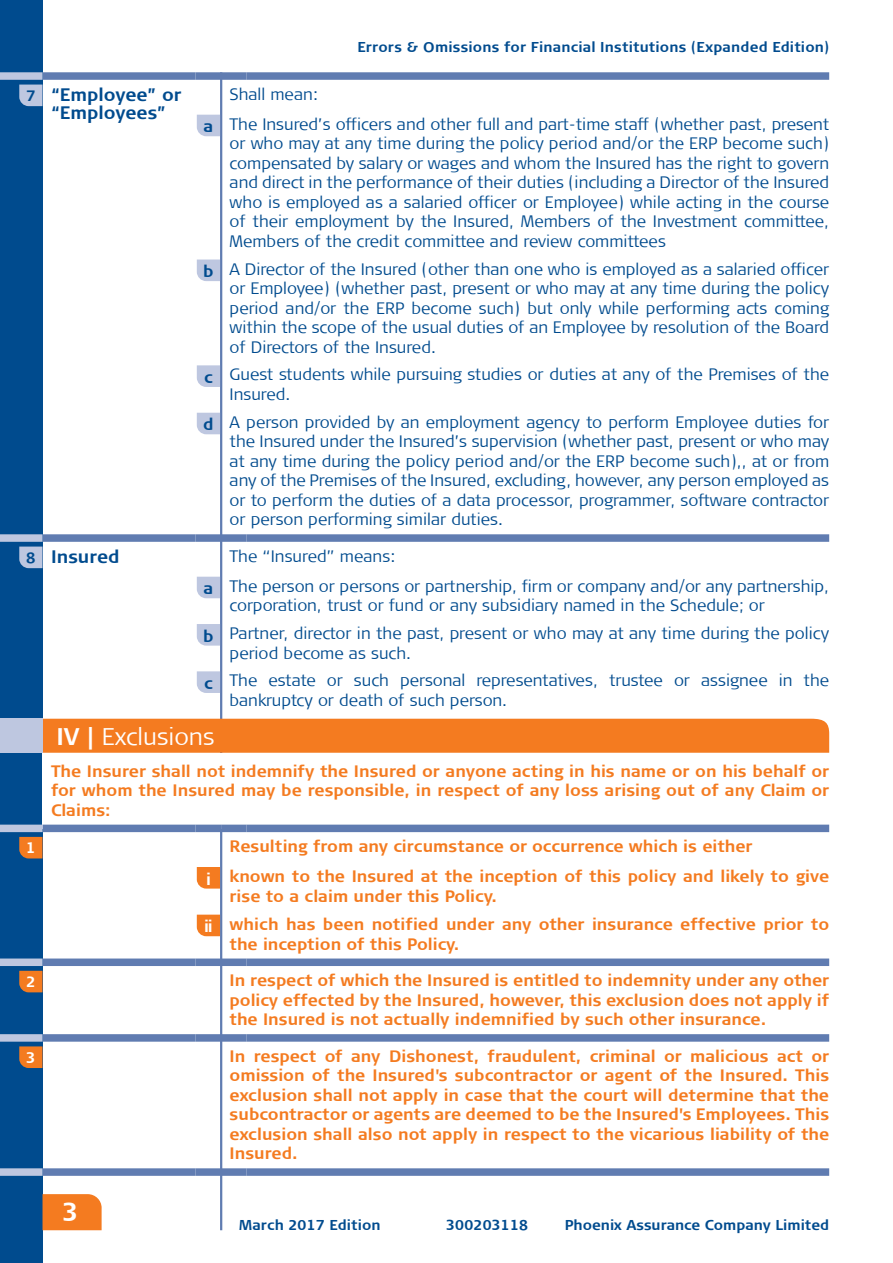
<style>
.page{position:relative;width:893px;height:1263px;background:#fff}
.page>*{position:absolute;margin:0;border:0;box-sizing:border-box;transform-origin:0 0}
.t1{font:700 25.5px "Signa Column";color:#fff}
.t2{font:300 24px "Signa Column";color:#fff}
.t3{font:700 18px "Signa Column";color:#004b8e}
.t4{font:300 16.5px/19.5px "Signa Column";color:#004b8e}
.t5{font:700 16.5px/19.5px "Signa Column";color:#f47b20;text-align:justify}
.t6{font:700 16.5px "Signa Column";color:#004b8e}
.t7{font:700 16.5px "Signa Column";color:#fff}
.t8{font:700 15px "Signa Column";color:#fff}
.t9{font:700 15px "Signa Column";color:#004b8e}
.t10{font:700 14.25px "Signa Column";letter-spacing:.01em;color:#004b8e}
.s1{font-weight:700}
</style>
<div class="page">
<hr style="left:220px;top:72px;width:2px;height:1158px;background:#607cb1">
<div style="left:0;top:0;width:43px;height:1263px;background:#004b8e"></div>
<div style="left:43px;top:1194px;width:59px;height:36px;background:#f47b20"></div>
<div style="left:43px;top:753px;width:786px;height:75px;background:#fff"></div>
<div style="left:43px;top:72px;width:153px;height:8px;background:#607cb1"></div>
<div style="left:196px;top:72px;width:25px;height:8px;background:#607cb1"></div>
<div style="left:221px;top:72px;width:26px;height:8px;background:#607cb1"></div>
<div style="left:247px;top:72px;width:582px;height:8px;background:#607cb1"></div>
<div style="left:43px;top:534px;width:153px;height:8px;background:#607cb1"></div>
<div style="left:196px;top:534px;width:25px;height:8px;background:#607cb1"></div>
<div style="left:221px;top:534px;width:26px;height:8px;background:#607cb1"></div>
<div style="left:247px;top:534px;width:582px;height:8px;background:#607cb1"></div>
<div style="left:43px;top:825px;width:153px;height:7px;background:#607cb1"></div>
<div style="left:196px;top:825px;width:25px;height:7px;background:#607cb1"></div>
<div style="left:221px;top:825px;width:26px;height:7px;background:#607cb1"></div>
<div style="left:247px;top:825px;width:582px;height:7px;background:#607cb1"></div>
<div style="left:43px;top:958px;width:153px;height:8px;background:#607cb1"></div>
<div style="left:196px;top:958px;width:25px;height:8px;background:#607cb1"></div>
<div style="left:221px;top:958px;width:26px;height:8px;background:#607cb1"></div>
<div style="left:247px;top:958px;width:582px;height:8px;background:#607cb1"></div>
<div style="left:43px;top:1034px;width:153px;height:8px;background:#607cb1"></div>
<div style="left:196px;top:1034px;width:25px;height:8px;background:#607cb1"></div>
<div style="left:221px;top:1034px;width:26px;height:8px;background:#607cb1"></div>
<div style="left:247px;top:1034px;width:582px;height:8px;background:#607cb1"></div>
<div style="left:43px;top:1168px;width:153px;height:8px;background:#607cb1"></div>
<div style="left:196px;top:1168px;width:25px;height:8px;background:#607cb1"></div>
<div style="left:221px;top:1168px;width:26px;height:8px;background:#607cb1"></div>
<div style="left:247px;top:1168px;width:582px;height:8px;background:#607cb1"></div>
<div style="left:0;top:72px;width:43px;height:8px;background:#bec7e0"></div>
<div style="left:0;top:534px;width:43px;height:8px;background:#bec7e0"></div>
<div style="left:0;top:825px;width:43px;height:7px;background:#bec7e0"></div>
<div style="left:0;top:958px;width:43px;height:8px;background:#bec7e0"></div>
<div style="left:0;top:1034px;width:43px;height:8px;background:#bec7e0"></div>
<div style="left:0;top:1168px;width:43px;height:8px;background:#bec7e0"></div>
<svg style="left:19px;top:85px;width:24px;height:21px"></svg>
<svg style="left:197px;top:115px;width:23px;height:21px"></svg>
<svg style="left:197px;top:259px;width:23px;height:22px"></svg>
<svg style="left:197px;top:365px;width:23px;height:22px"></svg>
<svg style="left:197px;top:413px;width:23px;height:21px"></svg>
<svg style="left:19px;top:546px;width:24px;height:22px"></svg>
<svg style="left:197px;top:577px;width:23px;height:21px"></svg>
<svg style="left:197px;top:624px;width:23px;height:22px"></svg>
<svg style="left:197px;top:671px;width:23px;height:22px"></svg>
<div style="left:43px;top:719px;width:786px;height:34px;background:#f47b20"></div>
<div style="left:0;top:719px;width:43px;height:34px;background:#bec7e0"></div>
<svg style="left:19px;top:837px;width:24px;height:21px"></svg>
<svg style="left:197px;top:867px;width:23px;height:21px"></svg>
<svg style="left:197px;top:915px;width:23px;height:21px"></svg>
<svg style="left:19px;top:971px;width:24px;height:21px"></svg>
<svg style="left:19px;top:1046px;width:24px;height:22px"></svg>
<p class="t9" style="left:26px;top:87px;width:11px">7</p>
<p class="t9" style="left:26px;top:549px;width:11px">8</p>
<p class="t8" style="left:26px;top:839px;width:11px">1</p>
<p class="t8" style="left:26px;top:973px;width:11px">2</p>
<p class="t8" style="left:26px;top:1048px;width:11px">3</p>
<p class="t3" style="left:51px;top:85px;width:132px">“Employee” or</p>
<p class="t3" style="left:51px;top:103px;width:116px">“Employees“</p>
<p class="t3" style="left:51px;top:546px;width:70px">Insured</p>
<p class="t6" style="left:204px;top:117px;width:11px">a</p>
<p class="t6" style="left:203px;top:262px;width:12px">b</p>
<p class="t6" style="left:204px;top:368px;width:10px">c</p>
<p class="t6" style="left:203px;top:415px;width:12px">d</p>
<p class="t6" style="left:204px;top:579px;width:11px">a</p>
<p class="t6" style="left:203px;top:626px;width:12px">b</p>
<p class="t6" style="left:204px;top:673px;width:10px">c</p>
<p class="t10" style="left:357px;top:39px;width:473px">Errors &amp; Omissions for Financial Institutions (Expanded Edition(</p>
<p class="t4" style="left:230px;top:79px;width:601px;line-height:30.2px">Shall mean:<br>The Insured s’ officers and other full and part-time staff (whether past, present</p>
<p class="t4" style="left:230px;top:134px;width:601px;text-align:justify">or who may at any time during the policy period and/or the ERP become such( compensated by salary or wages and whom the Insured has the right to govern and direct in the performance of their duties (including a Director of the Insured who is employed as a salaried officer or Employee) while acting in the course of their employment by the Insured, Members of the Investment committee, Members of the credit committee and review committees</p>
<p class="t4" style="left:230px;top:259px;width:601px">A Director of the Insured (other than one who is employed as a salaried officer</p>
<p class="t4" style="left:230px;top:279px;width:601px;text-align:justify">or Employee) (whether past, present or who may at any time during the policy period and/or the ERP become such) but only while performing acts coming within the scope of the usual duties of an Employee by resolution of the Board of Directors of the Insured.</p>
<p class="t4" style="left:230px;top:365px;width:601px">Guest students while pursuing studies or duties at any of the Premises of the</p>
<p class="t4" style="left:230px;top:380px;width:601px;line-height:27.9px">Insured.<br>A person provided by an employment agency to perform Employee duties for</p>
<p class="t4" style="left:230px;top:432px;width:601px;text-align:justify">the Insured under the Insured s’ supervision (whether past, present or who may at any time during the policy period and/or the ERP become such),, at or from any of the Premises of the Insured, excluding, however, any person employed as or to perform the duties of a data processor, programmer, software contractor or person performing similar duties.</p>
<p class="t4" style="left:230px;top:546px;width:167px">The “Insured” means:</p>
<p class="t4" style="left:230px;top:576px;width:601px">The person or persons or partnership, firm or company and/or any partnership,</p>
<p class="t4" style="left:230px;top:592px;width:601px;line-height:27.9px">corporation, trust or fund or any subsidiary named in the Schedule; or<br>Partner, director in the past, present or who may at any time during the policy</p>
<p class="t4" style="left:230px;top:643px;width:183px">period become as such.</p>
<p class="t4" style="left:230px;top:671px;width:29px">The</p>
<p class="t4" style="left:268px;top:671px;width:49px">estate</p>
<p class="t4" style="left:327px;top:671px;width:17px">or</p>
<p class="t4" style="left:354px;top:671px;width:37px">such</p>
<p class="t4" style="left:400px;top:671px;width:67px">personal</p>
<p class="t4" style="left:476px;top:671px;width:123px">representatives,</p>
<p class="t4" style="left:609px;top:671px;width:55px">trustee</p>
<p class="t4" style="left:674px;top:671px;width:17px">or</p>
<p class="t4" style="left:701px;top:671px;width:68px">assignee</p>
<p class="t4" style="left:779px;top:671px;width:15px">in</p>
<p class="t4" style="left:804px;top:671px;width:27px">the</p>
<p class="t4" style="left:230px;top:690px;width:279px">bankruptcy or death of such person.</p>
<h2 class="t2" style="left:56px;top:723px;width:160px"><span class="s1">IV |</span> Exclusions</h2>
<p class="t5" style="left:51px;top:761px;width:780px">The Insurer shall not indemnify the Insured or anyone acting in his name or on his behalf or for whom the Insured may be responsible, in respect of any loss arising out of any Claim or Claims:</p>
<p class="t5" style="left:230px;top:837px;width:524px">Resulting from any circumstance or occurrence which is either</p>
<p class="t7" style="left:206px;top:869px;width:6px">i</p>
<p class="t7" style="left:204px;top:917px;width:10px">ii</p>
<p class="t5" style="left:230px;top:867px;width:601px">known to the Insured at the inception of this policy and likely to give</p>
<p class="t5" style="left:230px;top:886px;width:269px">rise to a claim under this Policy.</p>
<p class="t5" style="left:230px;top:914px;width:303px">which has been notified under any</p>
<p class="t5" style="left:539px;top:914px;width:135px">other insurance</p>
<p class="t5" style="left:680px;top:914px;width:77px">effective</p>
<p class="t5" style="left:763px;top:914px;width:67px">prior to</p>
<p class="t5" style="left:230px;top:934px;width:231px">the inception of this Policy.</p>
<p class="t5" style="left:230px;top:970px;width:601px">In respect of which the Insured is entitled to indemnity under any other</p>
<p class="t5" style="left:230px;top:990px;width:601px">policy effected by the Insured, however, this exclusion does not apply if the Insured is not actually indemnified by such other insurance.</p>
<p class="t5" style="left:811px;top:1046px;width:19px">or</p>
<p class="t5" style="left:488px;top:1046px;width:95px">fraudulent,</p>
<p class="t5" style="left:325px;top:1046px;width:20px">of</p>
<p class="t5" style="left:389px;top:1046px;width:92px">Dishonest,</p>
<p class="t5" style="left:590px;top:1046px;width:67px">criminal</p>
<p class="t5" style="left:690px;top:1046px;width:80px">malicious</p>
<p class="t5" style="left:254px;top:1046px;width:64px">respect</p>
<p class="t5" style="left:777px;top:1046px;width:28px">act</p>
<p class="t5" style="left:230px;top:1046px;width:17px">In</p>
<p class="t5" style="left:664px;top:1046px;width:19px">or</p>
<p class="t5" style="left:351px;top:1046px;width:31px">any</p>
<p class="t5" style="left:230px;top:1066px;width:601px">omission of the Insured s' subcontractor or agent of the Insured. This exclusion shall not apply in case that the court will determine that the subcontractor or agents are deemed to be the Insured s' Employees. This exclusion shall also not apply in respect to the vicarious liability of the Insured.</p>
<h1 class="t1" style="left:63px;top:1197px;width:18px">3</h1>
<p class="t10" style="left:239px;top:1216px;width:143px">March 2017 Edition</p>
<p class="t10" style="left:446px;top:1216px;width:84px">300203118</p>
<p class="t10" style="left:565px;top:1216px;width:266px">Phoenix Assurance Company Limited</p>
</div>
